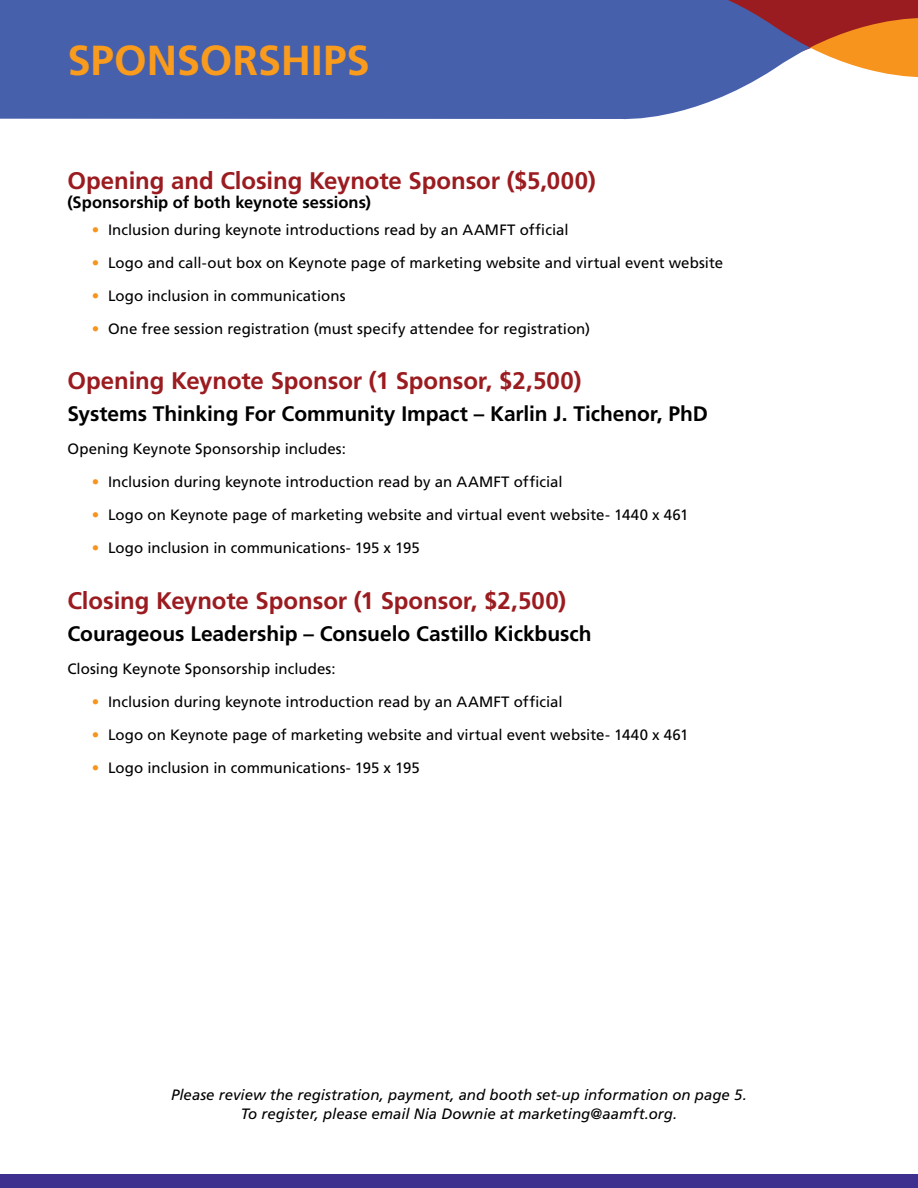
<style>
.page{position:relative;width:918px;height:1188px;background:#fff}
.page>*{position:absolute;margin:0;border:0;box-sizing:border-box;transform-origin:0 0}
.t1{font:700 42px "Frutiger LT Std";letter-spacing:-.005em;color:#f99b1c}
.t2{font:700 24px "Frutiger LT Std";letter-spacing:-.005em;color:#9b1c20}
.t3{font:700 21px "Frutiger LT Std";letter-spacing:-.005em;color:#000}
.t4{font:700 16.5px "Frutiger LT Std";color:#000}
.t5{font:15px "Frutiger LT Std";color:#000}
.t6{font:italic 15px/19.5px "Frutiger LT Std";color:#000;text-align:center}
.s1{color:#f7941e}
</style>
<div class="page">
<svg style="left:810px;top:0;width:108px;height:13px"></svg>
<svg style="left:810px;top:13px;width:108px;height:65px"></svg>
<svg style="left:0;top:0;width:810px;height:120px;background:#5267ae"></svg>
<div style="left:0;top:1174px;width:918px;height:14px;background:#3e308f"></div>
<h1 class="t1" style="left:68px;top:36px;width:304px">SPONSORSHIPS</h1>
<h2 class="t2" style="left:68px;top:166px;width:530px">Opening and Closing Keynote Sponsor ($5,000)</h2>
<p class="t4" style="left:68px;top:193px;width:305px">(Sponsorship of both keynote sessions)</p>
<p class="t5" style="left:92px;top:221px;width:478px"><span class="s1">•</span> Inclusion during keynote introductions read by an AAMFT official</p>
<p class="t5" style="left:92px;top:254px;width:633px"><span class="s1">•</span> Logo and call-out box on Keynote page of marketing website and virtual event website</p>
<p class="t5" style="left:92px;top:287px;width:255px"><span class="s1">•</span> Logo inclusion in communications</p>
<p class="t5" style="left:92px;top:320px;width:500px"><span class="s1">•</span> One free session registration (must specify attendee for registration)</p>
<h2 class="t2" style="left:68px;top:367px;width:515px">Opening Keynote Sponsor (1 Sponsor, $2,500)</h2>
<h3 class="t3" style="left:68px;top:402px;width:642px">Systems Thinking For Community Impact – Karlin J. Tichenor, PhD</h3>
<p class="t5" style="left:68px;top:440px;width:280px">Opening Keynote Sponsorship includes:</p>
<p class="t5" style="left:92px;top:473px;width:472px"><span class="s1">•</span> Inclusion during keynote introduction read by an AAMFT official</p>
<p class="t5" style="left:92px;top:506px;width:598px"><span class="s1">•</span> Logo on Keynote page of marketing website and virtual event website- 1440 x 461</p>
<p class="t5" style="left:92px;top:539px;width:330px"><span class="s1">•</span> Logo inclusion in communications- 195 x 195</p>
<h2 class="t2" style="left:68px;top:587px;width:500px">Closing Keynote Sponsor (1 Sponsor, $2,500)</h2>
<h3 class="t3" style="left:68px;top:622px;width:526px">Courageous Leadership – Consuelo Castillo Kickbusch</h3>
<p class="t5" style="left:68px;top:660px;width:270px">Closing Keynote Sponsorship includes:</p>
<p class="t5" style="left:92px;top:693px;width:472px"><span class="s1">•</span> Inclusion during keynote introduction read by an AAMFT official</p>
<p class="t5" style="left:92px;top:726px;width:598px"><span class="s1">•</span> Logo on Keynote page of marketing website and virtual event website- 1440 x 461</p>
<p class="t5" style="left:92px;top:759px;width:330px"><span class="s1">•</span> Logo inclusion in communications- 195 x 195</p>
<p class="t6" style="left:171px;top:1085px;width:577px">Please review the registration, payment, and booth set-up information on page 5.<br>To register, please email Nia Downie at marketing@aamft.org.</p>
</div>
